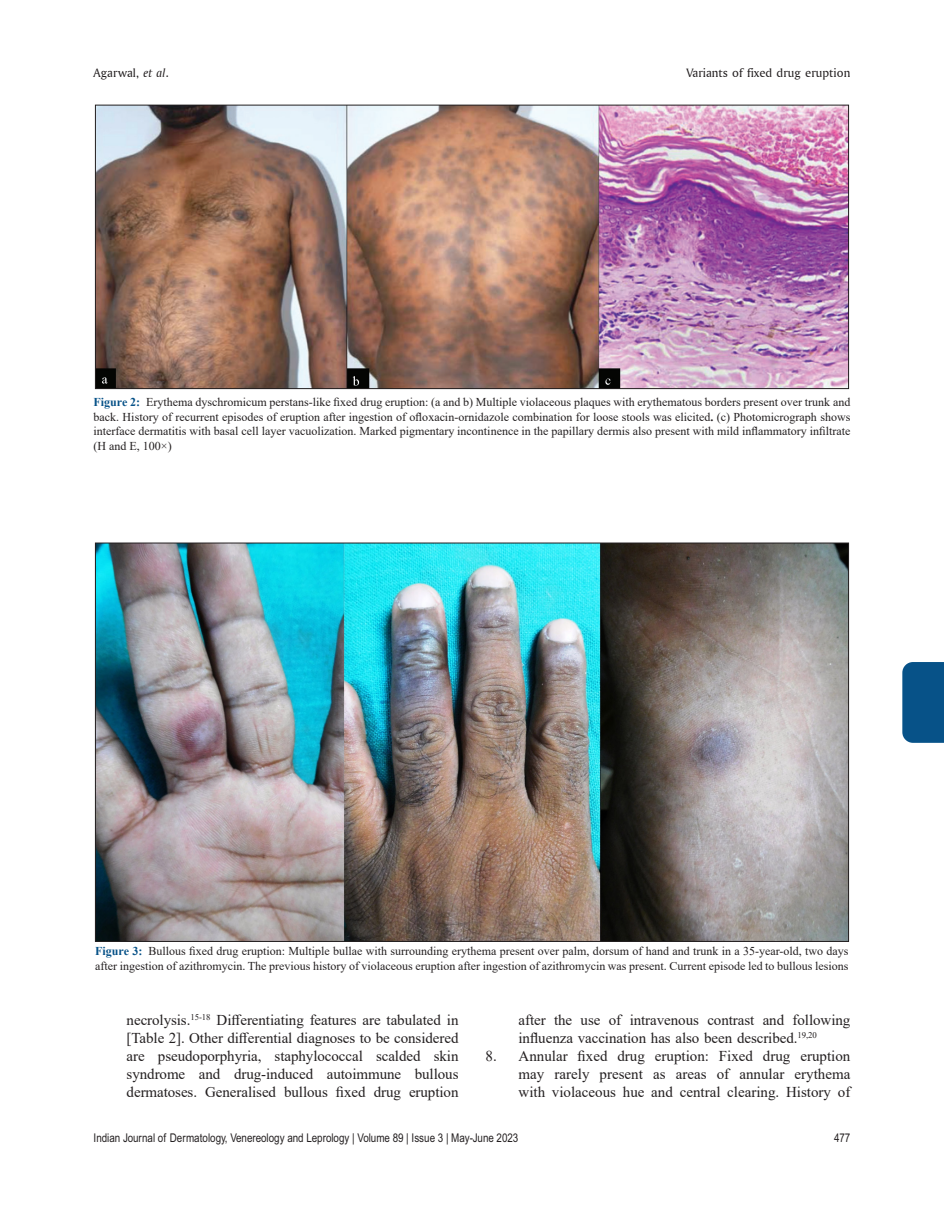
<style>
.page{position:relative;width:944px;height:1214px;background:#fff}
.page>*{position:absolute;margin:0;border:0;box-sizing:border-box;transform-origin:0 0}
.t1{font:15px/18px "Times New Roman";letter-spacing:-.005em;color:#231f20;text-align:justify}
.t2{font:12.75px "Amerigo BT Roman A";color:#231f20}
.T-TXT{font:12px/14.4px "Times New Roman";color:#231f20;text-align:justify}
.Fig_caption{font:12px/14.4px "Times New Roman";color:#231f20;text-align:right}
.t3{font:12px "Arial Narrow MT Std";color:#231f20}
.T-TXT-2{font:700 12px "Times New Roman";color:#075288}
.s1{font-family:"Amerigo BT Italic A"}
.s2{font-weight:700;color:#075288}
.s3{font-weight:700}
</style>
<div class="page">
<img style="left:97px;top:107px;width:749px;height:280px">
<img style="left:97px;top:545px;width:749px;height:394px">
<div style="left:902px;top:662px;width:42px;height:81px;background:#075288"></div>
<p class="t2" style="left:94px;top:65px;width:77px">Agarwal, <span class="s1">et al</span>.</p>
<p class="t2" style="left:686px;top:65px;width:165px">Variants of fixed drug eruption</p>
<p class="T-TXT" style="left:94px;top:395px;width:758px"><span class="s2">Figure 2:</span> Erythema dyschromicum perstans-like fixed drug eruption: (a and b) Multiple violaceous plaques with erythematous borders present over trunk and back. History of recurrent episodes of eruption after ingestion of ofloxacin-ornidazole combination for loose stools was elicited<span class="s3">.</span> (c) Photomicrograph shows interface dermatitis with basal cell layer vacuolization. Marked pigmentary incontinence in the papillary dermis also present with mild inflammatory infiltrate (H and E, 100×)</p>
<p class="Fig_caption" style="left:95px;top:943px;width:754px">Bullous fixed drug eruption: Multiple bullae with surrounding erythema present over palm, dorsum of hand and trunk in a 35-year-old, two days<br>after ingestion of azithromycin. The previous history of violaceous eruption after ingestion of azithromycin was present. Current episode led to bullous lesions</p>
<p class="T-TXT-2" style="left:95px;top:942px;width:49px">Figure 3:</p>
<p class="t1" style="left:127px;top:1010px;width:333px">necrolysis.<sup>15-18</sup> Differentiating features are tabulated in [Table 2]. Other differential diagnoses to be considered are pseudoporphyria, staphylococcal scalded skin syndrome and drug-induced autoimmune bullous dermatoses. Generalised bullous fixed drug eruption</p>
<p class="t1" style="left:518px;top:1010px;width:333px">after the use of intravenous contrast and following influenza vaccination has also been described.<sup>19,20</sup></p>
<p class="t1" style="left:518px;top:1046px;width:333px;text-indent:-33px">8. Annular fixed drug eruption: Fixed drug eruption may rarely present as areas of annular erythema with violaceous hue and central clearing. History of</p>
<p class="t3" style="left:94px;top:1130px;width:426px">Indian Journal of Dermatology, Venereology and Leprology | Volume 89 | Issue 3 | May-June 2023</p>
<p class="t3" style="left:834px;top:1130px;width:18px">477</p>
</div>
